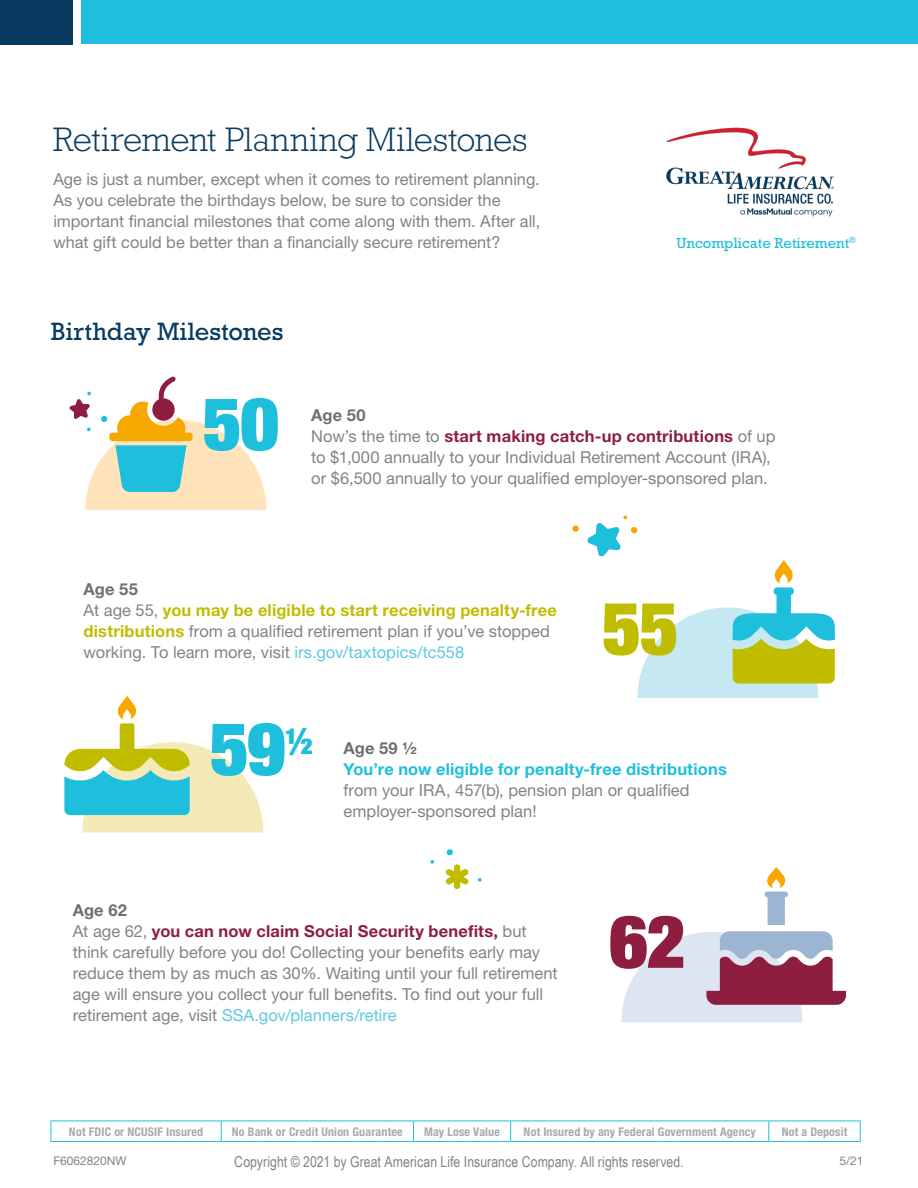
<style>
.page{position:relative;width:918px;height:1188px;background:#fff}
.page>*{position:absolute;margin:0;border:0;box-sizing:border-box;transform-origin:0 0}
.body{font:900 condensed 73.5px "Helvetica Neue LT Std";color:#1ebfdc}
.body-2{font:900 condensed 73.5px "Helvetica Neue LT Std";color:#c0bc00}
.body-3{font:900 condensed 73.5px "Helvetica Neue LT Std";color:#8d1e40}
.body-4{font:300 34.5px "Rockwell Std";letter-spacing:-.005em;color:#093a5f}
.indented1{font:25.5px "Rockwell Std";letter-spacing:.005em;color:#093a5f}
.body-5{font:16.5px/21px "Helvetica Neue LT Std";color:#838386}
.body-6{font:700 16.5px "Helvetica Neue LT Std";letter-spacing:.01em;color:#6e6f72}
.body-7{font:15px "Arial Narrow";letter-spacing:.005em;color:#838386}
.t1{font:14.85px "Rockwell Std";color:#1ebfdc}
.t2{font:700 condensed 12px "Helvetica Neue LT Std";letter-spacing:.015em;color:#a9a8aa}
.t3{font:12px "Helvetica Neue LT Std";color:#838386}
.s1{font-weight:700;color:#8d1e40}
.s2{font-weight:700;color:#c0bc00}
.s3{color:#5dc9e2}
.s4{font-weight:700;color:#1ebfdc}
</style>
<div class="page">
<div style="left:81px;top:0;width:837px;height:43px;background:#1ebfdc"></div>
<div style="left:0;top:0;width:73px;height:44px;background:#093a5f"></div>
<svg style="left:51px;top:1122px;width:1px;height:19px"></svg>
<hr style="left:51px;top:1121px;width:170px;height:1px;background:#1ebfdc">
<hr style="left:221px;top:1121px;width:192px;height:1px;background:#1ebfdc">
<hr style="left:413px;top:1121px;width:98px;height:1px;background:#1ebfdc">
<hr style="left:511px;top:1121px;width:258px;height:1px;background:#1ebfdc">
<hr style="left:769px;top:1121px;width:92px;height:1px;background:#1ebfdc">
<svg style="left:221px;top:1121px;width:1px;height:20px"></svg>
<svg style="left:413px;top:1121px;width:1px;height:20px"></svg>
<svg style="left:510px;top:1121px;width:1px;height:20px"></svg>
<svg style="left:768px;top:1121px;width:1px;height:20px"></svg>
<svg style="left:860px;top:1121px;width:1px;height:20px"></svg>
<hr style="left:51px;top:1141px;width:170px;height:1px;background:#1ebfdc">
<hr style="left:221px;top:1141px;width:192px;height:1px;background:#1ebfdc">
<hr style="left:413px;top:1141px;width:98px;height:1px;background:#1ebfdc">
<hr style="left:511px;top:1141px;width:258px;height:1px;background:#1ebfdc">
<hr style="left:769px;top:1141px;width:92px;height:1px;background:#1ebfdc">
<svg style="left:64px;top:696px;width:199px;height:137px"></svg>
<svg style="left:572px;top:525px;width:7px;height:7px"></svg>
<svg style="left:587px;top:516px;width:248px;height:182px"></svg>
<svg style="left:445px;top:864px;width:24px;height:25px"></svg>
<svg style="left:447px;top:849px;width:6px;height:6px"></svg>
<svg style="left:430px;top:860px;width:4px;height:4px"></svg>
<svg style="left:478px;top:878px;width:4px;height:4px"></svg>
<svg style="left:621px;top:931px;width:225px;height:91px"></svg>
<svg style="left:767px;top:867px;width:19px;height:21px"></svg>
<div style="left:764px;top:892px;width:24px;height:5px;background:#9bb5d2;border-radius:3px"></div>
<svg style="left:69px;top:376px;width:197px;height:134px"></svg>
<img style="left:666px;top:127px;width:168px;height:90px">
<p class="body-4" style="left:53px;top:119px;width:476px">Retirement Planning Milestones</p>
<p class="body-5" style="left:53px;top:169px;width:488px">Age is just a number, except when it comes to retirement planning.<br>As you celebrate the birthdays below, be sure to consider the important financial milestones that come along with them. After all, what gift could be better than a financially secure retirement?</p>
<p class="indented1" style="left:51px;top:317px;width:234px">Birthday Milestones</p>
<p class="t1" style="left:677px;top:234px;width:181px">Uncomplicate Retirement<sup>®</sup></p>
<p class="body" style="left:203px;top:377px;width:78px">50</p>
<p class="body-6" style="left:311px;top:405px;width:56px">Age 50</p>
<p class="body-5" style="left:311px;top:425px;width:466px">Now’s the time to <span class="s1">start making catch-up contributions</span> of up to $1,000 annually to your Individual Retirement Account (IRA), or $6,500 annually to your qualified employer-sponsored plan.</p>
<p class="body-6" style="left:84px;top:578px;width:56px">Age 55</p>
<p class="body-5" style="left:84px;top:599px;width:475px">At age 55, <span class="s2">you may be eligible to start receiving penalty-free distributions</span> from a qualified retirement plan if you’ve stopped working. To learn more, visit <span class="s3">irs.gov/taxtopics/tc558</span></p>
<p class="body-2" style="left:602px;top:581px;width:77px">55</p>
<p class="body" style="left:210px;top:702px;width:105px">59<sup>½</sup></p>
<p class="body-6" style="left:344px;top:738px;width:75px">Age 59 ½</p>
<p class="body-5" style="left:344px;top:758px;width:385px"><span class="s4">You’re now eligible for penalty-free distributions </span>from your IRA, 457(b), pension plan or qualified employer-sponsored plan!</p>
<p class="body-6" style="left:73px;top:900px;width:56px">Age 62</p>
<p class="body-5" style="left:73px;top:921px;width:486px">At age 62, <span class="s1">you can now claim Social Security benefits,</span> but think carefully before you do! Collecting your benefits early may reduce them by as much as 30%. Waiting until your full retirement age will ensure you collect your full benefits. To find out your full retirement age, visit <span class="s3">SSA.gov/planners/retire</span></p>
<p class="body-3" style="left:609px;top:895px;width:77px">62</p>
<p class="t2" style="left:69px;top:1124px;width:136px">Not FDIC or NCUSIF Insured</p>
<p class="t2" style="left:232px;top:1124px;width:172px">No Bank or Credit Union Guarantee</p>
<p class="t2" style="left:424px;top:1124px;width:77px">May Lose Value</p>
<p class="t2" style="left:524px;top:1124px;width:234px">Not Insured by any Federal Government Agency</p>
<p class="t2" style="left:782px;top:1124px;width:67px">Not a Deposit</p>
<p class="body-7" style="left:234px;top:1151px;width:451px">Copyright © 2021 by Great American Life Insurance Company. All rights reserved.</p>
<p class="t3" style="left:53px;top:1154px;width:75px">F6062820NW</p>
<p class="t3" style="left:839px;top:1154px;width:26px">5/21</p>
</div>
